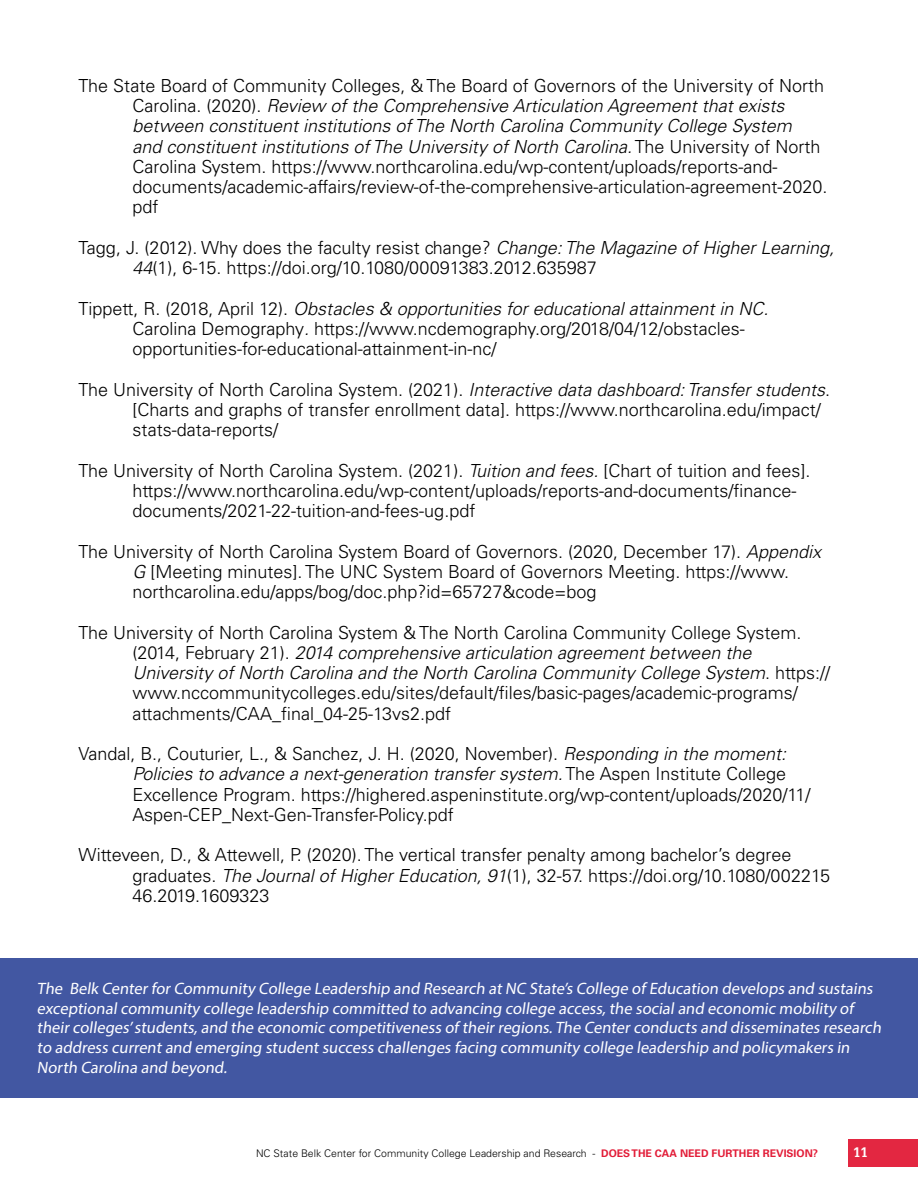
<style>
.page{position:relative;width:918px;height:1188px;background:#fff}
.page>*{position:absolute;margin:0;border:0;box-sizing:border-box;transform-origin:0 0}
.t1{font:300 18px/20.2px "Univers LT Std";color:#000}
.t2{font:16.5px/19.8px "Myriad Pro";color:#fff}
.t3{font:700 13.5px "Glypha LT Std";color:#fff}
.t4{font:300 10.5px "Univers LT Std";color:#000}
.s1{font-style:italic}
.s2{font-weight:700;color:#e21d38}
</style>
<div class="page">
<div style="left:849px;top:1139px;width:69px;height:28px;background:#e32741"></div>
<div style="left:1px;top:958px;width:917px;height:140px;background:#4257a2"></div>
<p class="t1" style="left:132px;top:75px;width:697px;text-indent:-54px">The State Board of Community Colleges, &amp; The Board of Governors of the University of North Carolina. (2020). <span class="s1">Review of the Comprehensive Articulation Agreement that exists between constituent institutions of The North Carolina Community College System<br>and constituent institutions of The University of North Carolina.</span> The University of North Carolina System. https://www.northcarolina.edu/wp-content/uploads/reports-and&shy;documents/academic-affairs/review-of-the-comprehensive-articulation-agreement-2020. pdf</p>
<p class="t1" style="left:132px;top:237px;width:704px;text-indent:-54px">Tagg, J. (2012). Why does the faculty resist change? <span class="s1">Change: The Magazine of Higher Learning,<br>44</span>(1), 6-15. https://doi.org/10.1080/00091383.2012.635987</p>
<p class="t1" style="left:132px;top:298px;width:637px;text-indent:-54px">Tippett, R. (2018, April 12). <span class="s1">Obstacles &amp; opportunities for educational attainment in NC.<br></span>Carolina Demography<span class="s1">.</span> https://www.ncdemography.org/2018/04/12/obstacles&shy;opportunities-for-educational-attainment-in-nc/</p>
<p class="t1" style="left:132px;top:379px;width:699px;text-indent:-54px">The University of North Carolina System. (2021). <span class="s1">Interactive data dashboard: Transfer students</span>. [Charts and graphs of transfer enrollment data]. https://www.northcarolina.edu/impact/ stats-data-reports/</p>
<p class="t1" style="left:132px;top:460px;width:680px;text-indent:-54px">The University of North Carolina System. (2021). <span class="s1">Tuition and fees.</span> [Chart of tuition and fees]. https://www.northcarolina.edu/wp-content/uploads/reports-and-documents/finance&shy;documents/2021-22-tuition-and-fees-ug.pdf</p>
<p class="t1" style="left:132px;top:541px;width:690px;text-indent:-54px">The University of North Carolina System Board of Governors. (2020, December 17). <span class="s1">Appendix<br>G</span> [Meeting minutes]. The UNC System Board of Governors Meeting. https://www. northcarolina.edu/apps/bog/doc.php?id=65727&amp;code=bog</p>
<p class="t1" style="left:132px;top:622px;width:699px;text-indent:-54px">The University of North Carolina System &amp; The North Carolina Community College System. (2014, February 21). <span class="s1">2014 comprehensive articulation agreement between the University of North Carolina and the North Carolina Community College System</span>. https:// www.nccommunitycolleges.edu/sites/default/files/basic-pages/academic-programs/ attachments/CAA_final_04-25-13vs2.pdf</p>
<p class="t1" style="left:132px;top:744px;width:680px;text-indent:-54px">Vandal, B., Couturier, L., &amp; Sanchez, J. H. (2020, November). <span class="s1">Responding in the moment:<br>Policies to advance a next-generation transfer system.</span> The Aspen Institute College Excellence Program. https://highered.aspeninstitute.org/wp-content/uploads/2020/11/ Aspen-CEP_Next-Gen-Transfer-Policy.pdf</p>
<p class="t1" style="left:132px;top:845px;width:699px;text-indent:-54px">Witteveen, D., &amp; Attewell, P. (2020). The vertical transfer penalty among bachelor’s degree graduates. <span class="s1">The Journal of Higher Education, 91</span>(1), 32-57. https://doi.org/10.1080/002215<br>46.2019.1609323</p>
<p class="t2" style="left:37px;top:978px;width:849px">The Belk Center for Community College Leadership and Research at NC State’s College of Education develops and sustains exceptionalcommunity college leadership committed to advancing college access,the socialand economic mobility of their colleges’students,and the economic competitiveness of their regions.The Center conducts and disseminates research to address current and emerging student success challenges facing community college leadership and policymakers in North Carolina and beyond.</p>
<p class="t4" style="left:256px;top:1147px;width:564px">NC State Belk Center for Community College Leadership and Research - <span class="s2">DOES THE CAA NEED FURTHER REVISION?</span></p>
<p class="t3" style="left:853px;top:1143px;width:17px">11</p>
</div>
